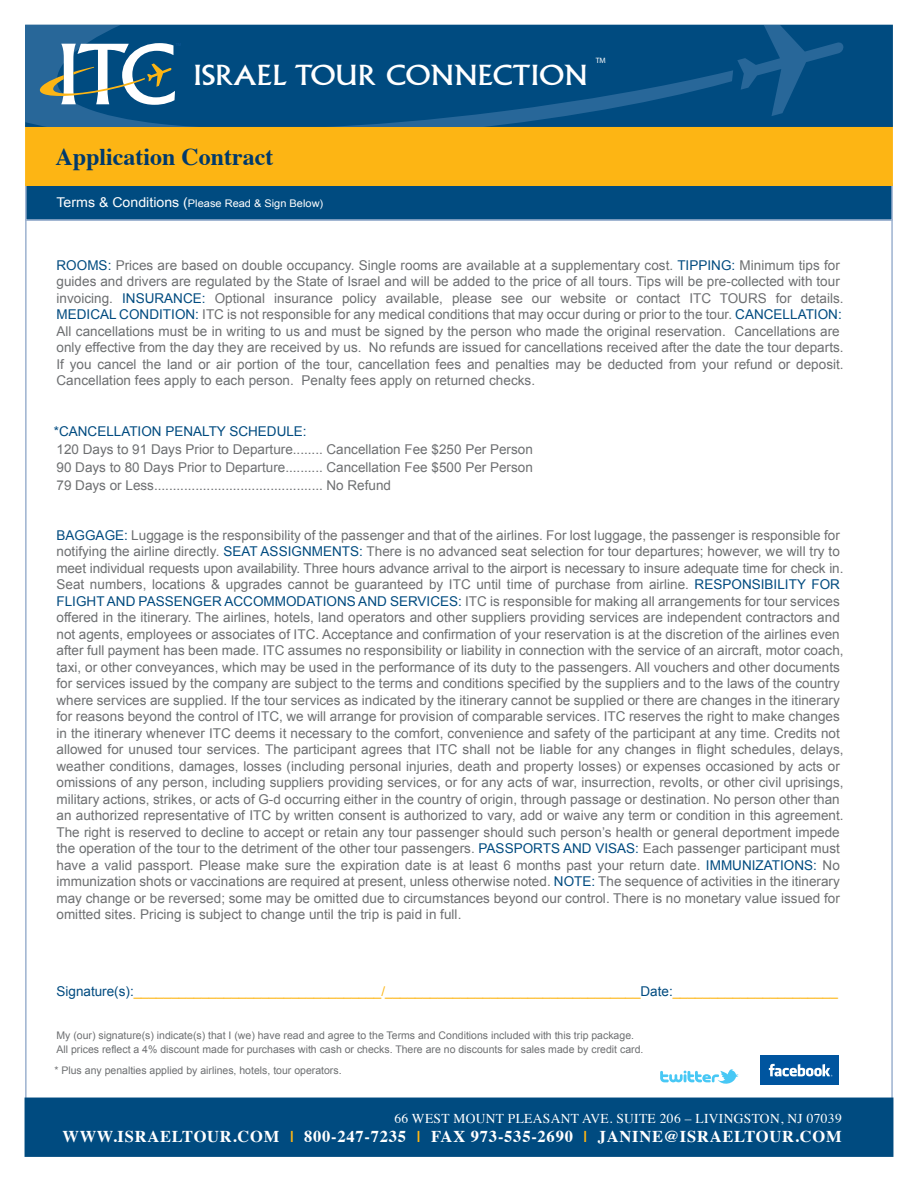
<style>
.page{position:relative;width:918px;height:1188px;background:#fff}
.page>*{position:absolute;margin:0;border:0;box-sizing:border-box;transform-origin:0 0}
.t1{font:27px "Albertus";color:#fff;scale:1.1 1}
.t2{font:700 24px "Times";color:#003a6c}
.t3{font:700 16.5px "Times";letter-spacing:.045em;color:#fff}
.t4{font:13.5px/16.5px "Arial";color:#6d6f71}
.t5{font:13.5px "Arial";color:#fdb514}
.t6{font:13.5px "Times";letter-spacing:.025em;color:#fff}
.t7{font:13.5px "Arial";color:#004b80}
.t8{font:600 12px "Avant Garde";letter-spacing:.085em;color:#fff}
.t9{font:10.5px/13.5px "Arial";color:#6d6f71}
.t10{font:10.5px "Arial";color:#fff;scale:1.05 1}
.t11{font:7.8px "Myriad Pro";color:#fff}
.s1{font-size:13.5px}
.s2{color:#004b80}
.s3{color:#fdb514}
</style>
<div class="page">
<div style="left:25px;top:219px;width:868px;height:906px;background:#fff;border:2px solid #9db2d0"></div>
<div style="left:25px;top:183px;width:868px;height:38px;background:#004b80;border:2px solid #9db2d0"></div>
<svg style="left:660px;top:1069px;width:79px;height:15px"></svg>
<div style="left:760px;top:1055px;width:79px;height:30px;background:#00559f"></div>
<svg style="left:769px;top:1064px;width:63px;height:12px"></svg>
<div style="left:25px;top:125px;width:868px;height:61px;background:#fdb514"></div>
<div style="left:25px;top:25px;width:868px;height:102px;background:#004b80;border:2px solid #004b80"></div>
<svg style="left:737px;top:25px;width:107px;height:91px"></svg>
<svg style="left:26px;top:25px;width:707px;height:101px"></svg>
<svg style="left:39px;top:43px;width:136px;height:62px"></svg>
<div style="left:25px;top:1098px;width:868px;height:59px;background:#004b80;border:2px solid #004b80"></div>
<h1 class="t1" style="left:193px;top:59px;width:360px">ISRAEL TOUR CONNECTION</h1>
<p class="t11" style="left:596px;top:55px;width:12px">TM</p>
<h2 class="t2" style="left:56px;top:134px;width:219px">Application Contract</h2>
<p class="t10" style="left:57px;top:197px;width:256px"><span class="s1">Terms &amp; Conditions (</span>Please Read &amp; Sign Below)</p>
<p class="t4" style="left:57px;top:257px;width:789px"><span class="s2">ROOMS:</span> Prices are based on double occupancy. Single rooms are available at a supplementary cost. <span class="s2">TIPPING:</span> Minimum tips for guides and drivers are regulated by the State of Israel and will be added to the price of all tours. Tips will be pre-collected with tour invoicing. <span class="s2">INSURANCE:</span> Optional insurance policy available, please see our website or contact ITC TOURS for details.<br><span class="s2">MEDICAL CONDITION:</span> ITC is not responsible for any medical conditions that may occur during or prior to the tour. <span class="s2">CANCELLATION:<br></span>All cancellations must be in writing to us and must be signed by the person who made the original reservation. Cancellations are only effective from the day they are received by us. No refunds are issued for cancellations received after the date the tour departs.<br>If you cancel the land or air portion of the tour, cancellation fees and penalties may be deducted from your refund or deposit.<br>Cancellation fees apply to each person. Penalty fees apply on returned checks.</p>
<p class="t7" style="left:54px;top:423px;width:254px">*CANCELLATION PENALTY SCHEDULE:</p>
<p class="t4" style="left:57px;top:441px;width:478px;line-height:18px;text-align:justify">120 Days to 91 Days Prior to Departure........ Cancellation Fee $250 Per Person 90 Days to 80 Days Prior to Departure.......... Cancellation Fee $500 Per Person 79 Days or Less............................................. No Refund</p>
<p class="t4" style="left:57px;top:527px;width:789px"><span class="s2">BAGGAGE:</span> Luggage is the responsibility of the passenger and that of the airlines. For lost luggage, the passenger is responsible for notifying the airline directly. <span class="s2">SEAT ASSIGNMENTS:</span> There is no advanced seat selection for tour departures; however, we will try to meet individual requests upon availability. Three hours advance arrival to the airport is necessary to insure adequate time for check in.<br>Seat numbers, locations &amp; upgrades cannot be guaranteed by ITC until time of purchase from airline. <span class="s2">RESPONSIBILITY FOR FLIGHT AND PASSENGER ACCOMMODATIONS AND SERVICES:</span> ITC is responsible for making all arrangements for tour services offered in the itinerary. The airlines, hotels, land operators and other suppliers providing services are independent contractors and not agents, employees or associates of ITC. Acceptance and confirmation of your reservation is at the discretion of the airlines even after full payment has been made. ITC assumes no responsibility or liability in connection with the service of an aircraft, motor coach, taxi, or other conveyances, which may be used in the performance of its duty to the passengers. All vouchers and other documents for services issued by the company are subject to the terms and conditions specified by the suppliers and to the laws of the country where services are supplied. If the tour services as indicated by the itinerary cannot be supplied or there are changes in the itinerary for reasons beyond the control of ITC, we will arrange for provision of comparable services. ITC reserves the right to make changes in the itinerary whenever ITC deems it necessary to the comfort, convenience and safety of the participant at any time. Credits not allowed for unused tour services. The participant agrees that ITC shall not be liable for any changes in flight schedules, delays, weather conditions, damages, losses (including personal injuries, death and property losses) or expenses occasioned by acts or omissions of any person, including suppliers providing services, or for any acts of war, insurrection, revolts, or other civil uprisings, military actions, strikes, or acts of G-d occurring either in the country of origin, through passage or destination. No person other than an authorized representative of ITC by written consent is authorized to vary, add or waive any term or condition in this agreement.<br>The right is reserved to decline to accept or retain any tour passenger should such person’s health or general deportment impede the operation of the tour to the detriment of the other tour passengers. <span class="s2">PASSPORTS AND VISAS:</span> Each passenger participant must have a valid passport. Please make sure the expiration date is at least 6 months past your return date. <span class="s2">IMMUNIZATIONS:</span> No immunization shots or vaccinations are required at present, unless otherwise noted. <span class="s2">NOTE:</span> The sequence of activities in the itinerary may change or be reversed; some may be omitted due to circumstances beyond our control. There is no monetary value issued for omitted sites. Pricing is subject to change until the trip is paid in full.</p>
<p class="t5" style="left:57px;top:982px;width:783px"><span class="s2">Signature(s):</span>_________________________________/__________________________________<span class="s2">Date:</span>______________________</p>
<p class="t9" style="left:57px;top:1029px;width:588px">My (our) signature(s) indicate(s) that I (we) have read and agree to the Terms and Conditions included with this trip package.<br>All prices reflect a 4% discount made for purchases with cash or checks. There are no discounts for sales made by credit card.</p>
<p class="t9" style="left:54px;top:1063px;width:289px">* Plus any penalties applied by airlines, hotels, tour operators.</p>
<p class="t6" style="left:394px;top:1106px;width:449px">66 WEST MOUNT PLEASANT AVE. SUITE 206 – LIVINGSTON, NJ 07039</p>
<p class="t3" style="left:62px;top:1121px;width:781px">WWW.ISRAELTOUR.COM <span class="s3">|</span> 800-247-7235 <span class="s3">|</span> FAX 973-535-2690 <span class="s3">|</span> JANINE@ISRAELTOUR.COM</p>
<p class="t8" style="left:474px;top:1133px;width:370px">WWW.ISRAELTOURS.COM <span class="s3">|</span> 800-2-ISRAEL <span class="s3">|</span> 973-535-2575</p>
</div>
